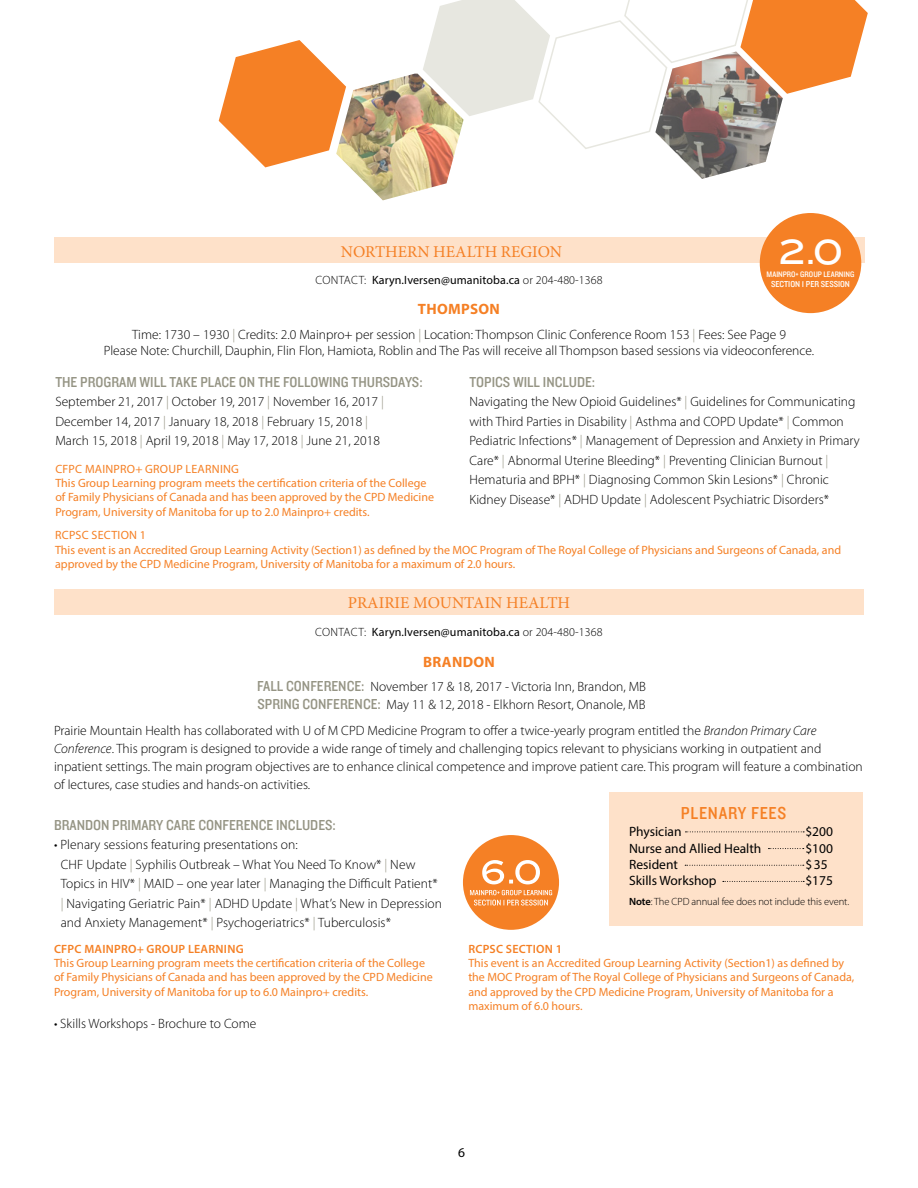
<style>
.page{position:relative;width:918px;height:1188px;background:#fff}
.page>*{position:absolute;margin:0;border:0;box-sizing:border-box;transform-origin:0 0}
.t1{font:36px "Knockout HTF34 Junior Sumo";color:#fff}
.t2{font:18px "Knockout 30 Junior Welterwt";letter-spacing:.04em;color:#f58025}
.t3{font:16.5px "Minion Pro";color:#f58025}
.t4{font:15px "Knockout 30 Junior Welterwt";color:#959484}
.t5{font:700 15px "Myriad Pro";letter-spacing:.02em;color:#f58025}
.t6{font:300 13.5px/19.5px "Myriad Pro";color:#000}
.t7{font:13.5px "Myriad Pro";color:#000}
.t8{font:12px/14.4px "Myriad Pro";color:#f58025}
.t9{font:12px "Myriad Pro";letter-spacing:.01em;color:#000}
.t10{font:600 12px "Myriad Pro";letter-spacing:.02em;color:#f58025}
.t11{font:300 10.5px "Myriad Pro";letter-spacing:-.01em;color:#000}
.t12{font:9px "Knockout 30 Junior Welterwt";color:#fff}
.t13{font:8.25px "Knockout 30 Junior Welterwt";color:#fff}
.s1{font-weight:300}
.s2{color:#959484}
.s3{font-family:"Knockout 30 Junior Welterwt";font-weight:400;font-size:15px;color:#959484}
.s4{font-style:italic}
.s5{font-weight:600}
</style>
<div class="page">
<div style="left:54px;top:238px;width:810px;height:25px;background:#fee1c9"></div>
<div style="left:54px;top:589px;width:810px;height:25px;background:#fee1c9"></div>
<div style="left:609px;top:792px;width:254px;height:133px;background:#fee1c9"></div>
<svg style="left:685px;top:832px;width:119px;height:1px"></svg>
<svg style="left:723px;top:881px;width:81px;height:1px"></svg>
<svg style="left:685px;top:865px;width:119px;height:1px"></svg>
<svg style="left:768px;top:848px;width:36px;height:1px"></svg>
<img style="left:346px;top:74px;width:102px;height:126px">
<svg style="left:219px;top:40px;width:127px;height:127px"></svg>
<svg style="left:423px;top:0;width:445px;height:179px"></svg>
<div style="left:760px;top:213px;width:101px;height:100px;background:#f58025;border-radius:50%"></div>
<div style="left:463px;top:835px;width:96px;height:95px;background:#f58025;border-radius:50%"></div>
<svg style="left:470px;top:890px;width:82px;height:16px"></svg>
<svg style="left:482px;top:860px;width:58px;height:24px"></svg>
<p class="t3" style="left:341px;top:240px;width:223px">NORTHERN HEALTH REGION</p>
<p class="t9" style="left:315px;top:273px;width:289px"><span class="s1">CONTACT:</span> Karyn.Iversen@umanitoba.ca <span class="s1">or 204-480-1368</span></p>
<p class="t5" style="left:418px;top:299px;width:84px">THOMPSON</p>
<h1 class="t1" style="left:779px;top:232px;width:66px">2.0</h1>
<p class="t13" style="left:767px;top:268px;width:89px">MAINPRO+ GROUP LEARNING</p>
<p class="t12" style="left:771px;top:278px;width:80px">SECTION 1 PER SESSION</p>
<p class="t6" style="left:104px;top:326px;width:712px;line-height:16.5px;text-align:center">Time: 1730 – 1930 <span class="s2">|</span> Credits: 2.0 Mainpro+ per session <span class="s2">|</span> Location: Thompson Clinic Conference Room 153 <span class="s2">|</span> Fees: See Page 9<br>Please Note: Churchill, Dauphin, Flin Flon, Hamiota, Roblin and The Pas will receive all Thompson based sessions via videoconference.</p>
<p class="t4" style="left:55px;top:372px;width:369px">THE PROGRAM WILL TAKE PLACE ON THE FOLLOWING THURSDAYS:</p>
<p class="t6" style="left:55px;top:392px;width:330px">September 21, 2017 <span class="s2">|</span> October 19, 2017 <span class="s2">|</span> November 16, 2017 <span class="s2">|<br></span>December 14, 2017 <span class="s2">|</span> January 18, 2018 <span class="s2">|</span> February 15, 2018 <span class="s2">|<br></span>March 15, 2018 <span class="s2">|</span> April 19, 2018 <span class="s2">|</span> May 17, 2018 <span class="s2">|</span> June 21, 2018</p>
<p class="t8" style="left:55px;top:461px;width:380px">CFPC MAINPRO+ GROUP LEARNING<br>This Group Learning program meets the certification criteria of the College of Family Physicians of Canada and has been approved by the CPD Medicine Program, University of Manitoba for up to 2.0 Mainpro+ credits.</p>
<p class="t4" style="left:470px;top:372px;width:127px">TOPICS WILL INCLUDE:</p>
<p class="t6" style="left:470px;top:392px;width:392px">Navigating the New Opioid Guidelines* <span class="s2">|</span> Guidelines for Communicating with Third Parties in Disability <span class="s2">|</span> Asthma and COPD Update* <span class="s2">|</span> Common Pediatric Infections* <span class="s2">|</span> Management of Depression and Anxiety in Primary Care* <span class="s2">|</span> Abnormal Uterine Bleeding* <span class="s2">|</span> Preventing Clinician Burnout <span class="s2">| </span>Hematuria and BPH* <span class="s2">|</span> Diagnosing Common Skin Lesions* <span class="s2">|</span> Chronic Kidney Disease* <span class="s2">|</span> ADHD Update <span class="s2">|</span> Adolescent Psychiatric Disorders*</p>
<p class="t8" style="left:55px;top:528px;width:788px">RCPSC SECTION 1<br>This event is an Accredited Group Learning Activity (Section1) as defined by the MOC Program of The Royal College of Physicians and Surgeons of Canada, and approved by the CPD Medicine Program, University of Manitoba for a maximum of 2.0 hours.</p>
<p class="t3" style="left:348px;top:592px;width:224px">PRAIRIE MOUNTAIN HEALTH</p>
<p class="t9" style="left:315px;top:624px;width:289px"><span class="s1">CONTACT:</span> Karyn.Iversen@umanitoba.ca <span class="s1">or 204-480-1368</span></p>
<p class="t5" style="left:423px;top:652px;width:73px">BRANDON</p>
<p class="t6" style="left:257px;top:677px;width:390px;line-height:18px"><span class="s3">FALL CONFERENCE:</span> November 17 &amp; 18, 2017 - Victoria Inn, Brandon, MB<br><span class="s3">SPRING CONFERENCE:</span> May 11 &amp; 12, 2018 - Elkhorn Resort, Onanole, MB</p>
<p class="t6" style="left:54px;top:722px;width:810px;line-height:18px">Prairie Mountain Health has collaborated with U of M CPD Medicine Program to offer a twice-yearly program entitled the <span class="s4">Brandon Primary Care Conference</span>. This program is designed to provide a wide range of timely and challenging topics relevant to physicians working in outpatient and inpatient settings. The main program objectives are to enhance clinical competence and improve patient care. This program will feature a combination of lectures, case studies and hands-on activities.</p>
<p class="t7" style="left:629px;top:824px;width:54px">Physician</p>
<p class="t7" style="left:805px;top:824px;width:29px">$200</p>
<p class="t7" style="left:629px;top:840px;width:134px">Nurse and Allied Health</p>
<p class="t7" style="left:805px;top:840px;width:29px">$100</p>
<p class="t7" style="left:629px;top:856px;width:50px">Resident</p>
<p class="t7" style="left:805px;top:856px;width:24px">$ 35</p>
<p class="t7" style="left:629px;top:872px;width:89px">Skills Workshop</p>
<p class="t7" style="left:805px;top:872px;width:29px">$175</p>
<p class="t11" style="left:629px;top:895px;width:222px"><span class="s5">Note</span>: The CPD annual fee does not include this event.</p>
<h2 class="t2" style="left:681px;top:801px;width:107px">PLENARY FEES</h2>
<p class="t4" style="left:54px;top:815px;width:283px">BRANDON PRIMARY CARE CONFERENCE INCLUDES:</p>
<p class="t6" style="left:61px;top:835px;width:383px;text-indent:-7px">• Plenary sessions featuring presentations on:<br>CHF Update <span class="s2">|</span> Syphilis Outbreak – What You Need To Know* <span class="s2">|</span> New Topics in HIV* <span class="s2">|</span> MAID – one year later <span class="s2">|</span> Managing the Difficult Patient* <span class="s2">|</span> Navigating Geriatric Pain* <span class="s2">|</span> ADHD Update <span class="s2">|</span> What’s New in Depression and Anxiety Management* <span class="s2">|</span> Psychogeriatrics* <span class="s2">|</span> Tuberculosis*</p>
<p class="t10" style="left:54px;top:941px;width:191px">CFPC MAINPRO+ GROUP LEARNING</p>
<p class="t8" style="left:54px;top:956px;width:380px">This Group Learning program meets the certification criteria of the College of Family Physicians of Canada and has been approved by the CPD Medicine<br>Program, University of Manitoba for up to 6.0 Mainpro+ credits.</p>
<p class="t6" style="left:54px;top:1013px;width:204px">• Skills Workshops - Brochure to Come</p>
<p class="t10" style="left:468px;top:941px;width:95px">RCPSC SECTION 1</p>
<p class="t8" style="left:468px;top:956px;width:388px">This event is an Accredited Group Learning Activity (Section1) as defined by the MOC Program of The Royal College of Physicians and Surgeons of Canada, and approved by the CPD Medicine Program, University of Manitoba for a maximum of 6.0 hours.</p>
<p class="t7" style="left:458px;top:1144px;width:8px">6</p>
</div>
